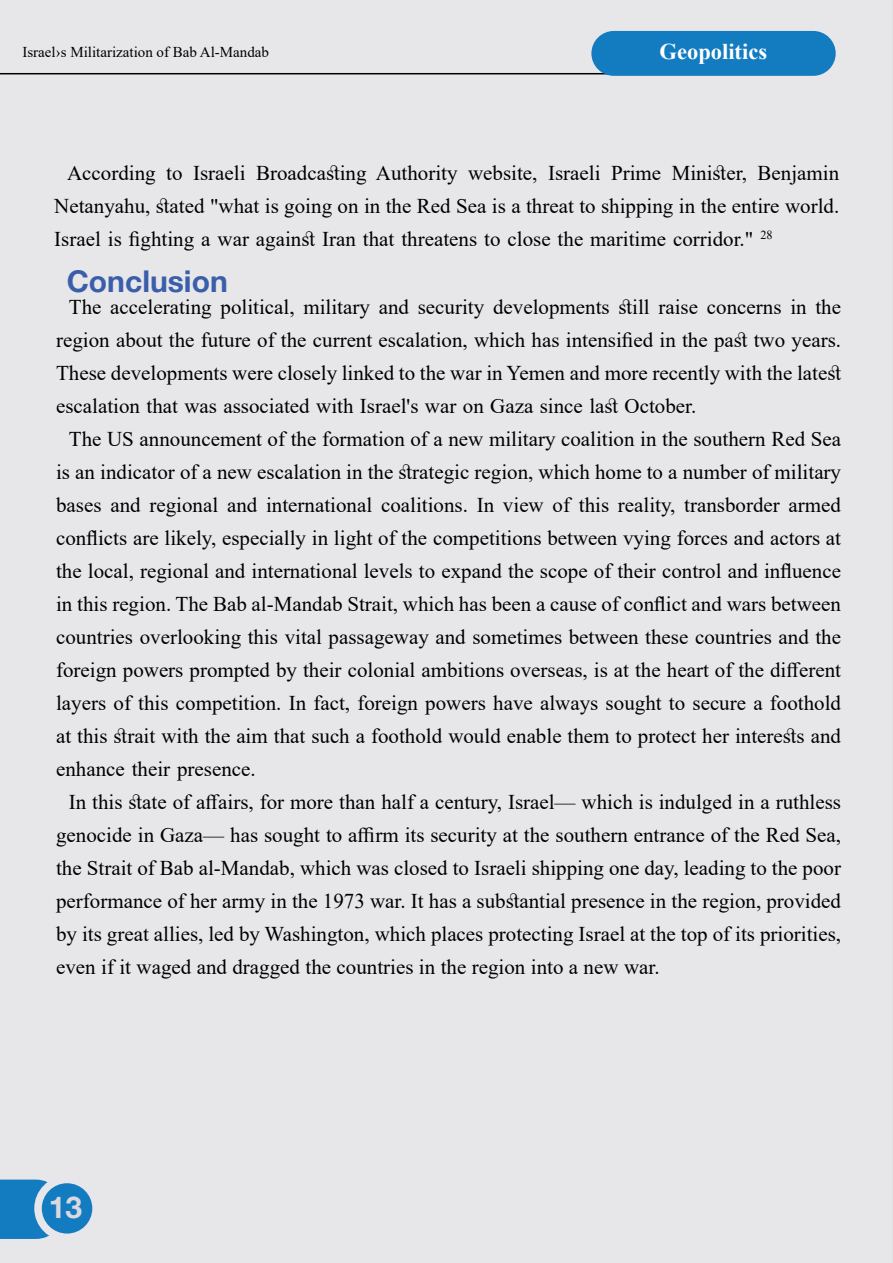
<style>
.page{position:relative;width:893px;height:1263px;background:#e7e7ea}
.page>*{position:absolute;margin:0;border:0;box-sizing:border-box;transform-origin:0 0}
.t1{font:700 30px "Helvetica Neue LT";color:#3b5eab}
.t2{font:700 30px "Helvetica Neue LT";color:#dad9df}
.t3{font:700 22.5px "Times New Roman";color:#fff}
.t4{font:21px/33px "Times New Roman";color:#000;text-align:justify}
.t5{font:15px "Times New Roman";color:#000}
.t6{font:12.3px "Times New Roman";color:#000}
</style>
<div class="page">
<div style="left:0;top:1179px;width:54px;height:60px;background:#137cc1"></div>
<div style="left:38px;top:1179px;width:58px;height:58px;background:#137cc1;border-radius:50%"></div>
<div style="left:34px;top:1176px;width:66px;height:65px;border:8px solid #e7e7eb;border-radius:50%"></div>
<hr style="left:0;top:73px;width:773px;height:1px;background:#000">
<div style="left:591px;top:31px;width:245px;height:45px;background:#137cc1;border-radius:22px"></div>
<p class="t5" style="left:22px;top:42px;width:248px">Israel s› Militarization of Bab Al-Mandab</p>
<p class="t3" style="left:660px;top:35px;width:109px">Geopolitics</p>
<p class="t4" style="left:758px;top:156px;width:83px">Benjamin</p>
<p class="t4" style="left:54px;top:156px;width:786px;text-indent:13px">According<br>Netanyahu, stated "what is going on in the Red Sea is a threat to shipping in the entire world.</p>
<p class="t6" style="left:760px;top:227px;width:14px">28</p>
<p class="t4" style="left:193px;top:156px;width:54px">Israeli</p>
<p class="t4" style="left:256px;top:156px;width:203px">Broadcasting Authority</p>
<p class="t4" style="left:468px;top:156px;width:71px">website,</p>
<p class="t4" style="left:548px;top:156px;width:54px">Israeli</p>
<p class="t4" style="left:611px;top:156px;width:52px">Prime</p>
<p class="t4" style="left:672px;top:156px;width:77px">Minister,</p>
<p class="t4" style="left:166px;top:156px;width:18px">to</p>
<p class="t4" style="left:54px;top:222px;width:701px">Israel is fighting a war against Iran that threatens to close the maritime corridor ".</p>
<h1 class="t1" style="left:67px;top:264px;width:163px">Conclusion</h1>
<p class="t4" style="left:56px;top:290px;width:786px;text-indent:13px">The accelerating political, military and security developments still raise concerns in the region about the future of the current escalation, which has intensified in the past two years.<br>These developments were closely linked to the war in Yemen and more recently with the latest escalation that was associated with Israel s' war on Gaza since last October.</p>
<p class="t4" style="left:56px;top:422px;width:786px;text-indent:13px">The US announcement of the formation of a new military coalition in the southern Red Sea is an indicator of a new escalation in the strategic region, which home to a number of military bases and regional and international coalitions. In view of this reality, transborder armed conflicts are likely, especially in light of the competitions between vying forces and actors at the local, regional and international levels to expand the scope of their control and influence in this region. The Bab al-Mandab Strait, which has been a cause of conflict and wars between countries overlooking this vital passageway and sometimes between these countries and the foreign powers prompted by their colonial ambitions overseas is, at the heart of the different layers of this competition. In fact, foreign powers have always sought to secure a foothold at this strait with the aim that such a foothold would enable them to protect her interests and enhance their presence.</p>
<p class="t4" style="left:56px;top:785px;width:786px;text-indent:13px">In this state of affairs, for more than half a century, Israel— which is indulged in a ruthless genocide in Gaza— has sought to affirm its security at the southern entrance of the Red Sea, the Strait of Bab al-Mandab, which was closed to Israeli shipping one day, leading to the poor performance of her army in the 1973 war It. has a substantial presence in the region, provided by its great allies, led by Washington, which places protecting Israel at the top of its priorities, even if it waged and dragged the countries in the region into a new war.</p>
<h1 class="t2" style="left:49px;top:1190px;width:35px">13</h1>
</div>
